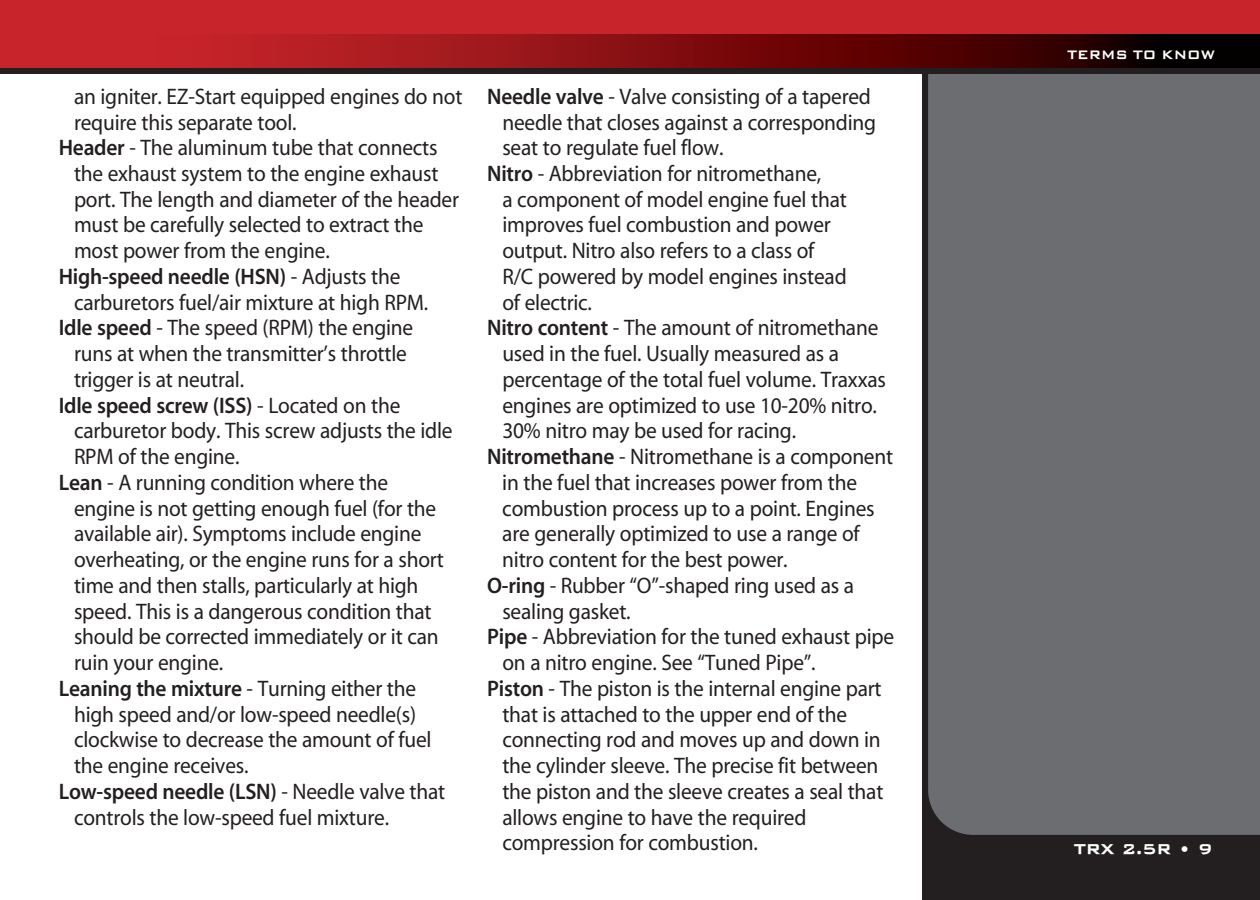
<style>
.page{position:relative;width:1260px;height:900px;background:#fff}
.page>*{position:absolute;margin:0;border:0;box-sizing:border-box;transform-origin:0 0}
.t1{font:22.5px "Myriad";letter-spacing:-.01em;color:#231f20;scale:.95 1}
.t2{font:600 22.5px "Myriad";letter-spacing:-.01em;color:#231f20;scale:.95 1}
.t3{font:18.75px "Bank Gothic Bold BT";color:#fff}
.t4{font:16.25px "Bank Gothic Semi Bold BT";color:#fff;scale:.95 1}
.s1{font-weight:600}
.s2{font-weight:400}
</style>
<div class="page">
<div style="left:922px;top:11px;width:338px;height:889px;background:#231f20"></div>
<div style="left:928px;top:74px;width:332px;height:761px;background:#6c6d70"></div>
<div style="left:0;top:51px;width:1260px;height:22px;background:#231f20"></div>
<div style="left:0;top:0;width:1260px;height:65px;background:#c8242b"></div>
<svg style="left:0;top:35px;width:1260px;height:33px"></svg>
<p class="t1" style="left:74px;top:88px;width:410px">an igniter. EZ-Start equipped engines do not</p>
<p class="t1" style="left:74px;top:114px;width:236px">require this separate tool.</p>
<p class="t1" style="left:59px;top:139px;width:400px"><span class="s1">Header</span> - The aluminum tube that connects</p>
<p class="t1" style="left:74px;top:165px;width:385px">the exhaust system to the engine exhaust</p>
<p class="t1" style="left:74px;top:191px;width:407px">port. The length and diameter of the header</p>
<p class="t1" style="left:74px;top:217px;width:369px">must be carefully selected to extract the</p>
<p class="t1" style="left:74px;top:242px;width:271px">most power from the engine.</p>
<p class="t2" style="left:59px;top:268px;width:361px">High-speed needle (HSN) <span class="s2">- Adjusts the</span></p>
<p class="t1" style="left:74px;top:294px;width:374px">carburetors fuel/air mixture at high RPM.</p>
<p class="t1" style="left:59px;top:320px;width:375px"><span class="s1">Idle speed</span> - The speed (RPM) the engine</p>
<p class="t1" style="left:74px;top:345px;width:352px">runs at when the transmitter’s throttle</p>
<p class="t1" style="left:74px;top:371px;width:181px">trigger is at neutral.</p>
<p class="t2" style="left:59px;top:397px;width:361px">Idle speed screw (ISS) <span class="s2">- Located on the</span></p>
<p class="t1" style="left:74px;top:423px;width:400px">carburetor body. This screw adjusts the idle</p>
<p class="t1" style="left:74px;top:448px;width:176px">RPM of the engine.</p>
<p class="t1" style="left:59px;top:474px;width:348px"><span class="s1">Lean</span> - A running condition where the</p>
<p class="t1" style="left:74px;top:500px;width:383px">engine is not getting enough fuel (for the</p>
<p class="t1" style="left:74px;top:526px;width:367px">available air). Symptoms include engine</p>
<p class="t1" style="left:74px;top:551px;width:391px">overheating, or the engine runs for a short</p>
<p class="t1" style="left:74px;top:577px;width:364px">time and then stalls, particularly at high</p>
<p class="t1" style="left:74px;top:603px;width:378px">speed. This is a dangerous condition that</p>
<p class="t1" style="left:74px;top:629px;width:385px">should be corrected immediately or it can</p>
<p class="t1" style="left:74px;top:654px;width:159px">ruin your engine.</p>
<p class="t2" style="left:59px;top:680px;width:378px">Leaning the mixture <span class="s2">- Turning either the</span></p>
<p class="t1" style="left:74px;top:706px;width:362px">high speed and/or low-speed needle(s)</p>
<p class="t1" style="left:74px;top:732px;width:378px">clockwise to decrease the amount of fuel</p>
<p class="t1" style="left:74px;top:757px;width:185px">the engine receives.</p>
<p class="t2" style="left:59px;top:783px;width:408px">Low-speed needle (LSN) <span class="s2">- Needle valve that</span></p>
<p class="t1" style="left:74px;top:809px;width:333px">controls the low-speed fuel mixture.</p>
<p class="t1" style="left:487px;top:88px;width:406px"><span class="s1">Needle valve</span> - Valve consisting of a tapered</p>
<p class="t1" style="left:502px;top:114px;width:395px">needle that closes against a corresponding</p>
<p class="t1" style="left:502px;top:139px;width:234px">seat to regulate fuel flow.</p>
<p class="t1" style="left:487px;top:165px;width:353px"><span class="s1">Nitro</span> - Abbreviation for nitromethane,</p>
<p class="t1" style="left:502px;top:191px;width:364px">a component of model engine fuel that</p>
<p class="t1" style="left:502px;top:217px;width:347px">improves fuel combustion and power</p>
<p class="t1" style="left:502px;top:242px;width:330px">output. Nitro also refers to a class of</p>
<p class="t1" style="left:502px;top:268px;width:364px">R/C powered by model engines instead</p>
<p class="t1" style="left:502px;top:294px;width:96px">of electric.</p>
<p class="t1" style="left:487px;top:320px;width:413px"><span class="s1">Nitro content</span> - The amount of nitromethane</p>
<p class="t1" style="left:502px;top:345px;width:356px">used in the fuel. Usually measured as a</p>
<p class="t1" style="left:502px;top:371px;width:405px">percentage of the total fuel volume. Traxxas</p>
<p class="t1" style="left:502px;top:397px;width:396px">engines are optimized to use 10-20% nitro.</p>
<p class="t1" style="left:502px;top:423px;width:311px">30% nitro may be used for racing.</p>
<p class="t1" style="left:487px;top:448px;width:429px"><span class="s1">Nitromethane</span> - Nitromethane is a component</p>
<p class="t1" style="left:502px;top:474px;width:375px">in the fuel that increases power from the</p>
<p class="t1" style="left:502px;top:500px;width:393px">combustion process up to a point. Engines</p>
<p class="t1" style="left:502px;top:526px;width:378px">are generally optimized to use a range of</p>
<p class="t1" style="left:502px;top:551px;width:302px">nitro content for the best power.</p>
<p class="t1" style="left:487px;top:577px;width:388px"><span class="s1">O-ring</span> - Rubber “O”-shaped ring used as a</p>
<p class="t1" style="left:502px;top:603px;width:136px">sealing gasket.</p>
<p class="t1" style="left:487px;top:629px;width:430px"><span class="s1">Pipe</span> - Abbreviation for the tuned exhaust pipe</p>
<p class="t1" style="left:502px;top:654px;width:331px">on a nitro engine. See “Tuned Pipe”.</p>
<p class="t1" style="left:487px;top:680px;width:417px"><span class="s1">Piston</span> - The piston is the internal engine part</p>
<p class="t1" style="left:502px;top:706px;width:364px">that is attached to the upper end of the</p>
<p class="t1" style="left:502px;top:732px;width:400px">connecting rod and moves up and down in</p>
<p class="t1" style="left:502px;top:757px;width:397px">the cylinder sleeve. The precise fit between</p>
<p class="t1" style="left:502px;top:783px;width:403px">the piston and the sleeve creates a seal that</p>
<p class="t1" style="left:502px;top:809px;width:322px">allows engine to have the required</p>
<p class="t1" style="left:502px;top:835px;width:270px">compression for combustion.</p>
<p class="t4" style="left:1068px;top:44px;width:157px">TERMS TO KNOW</p>
<p class="t3" style="left:1074px;top:837px;width:140px">TRX 2.5R • 9</p>
</div>
